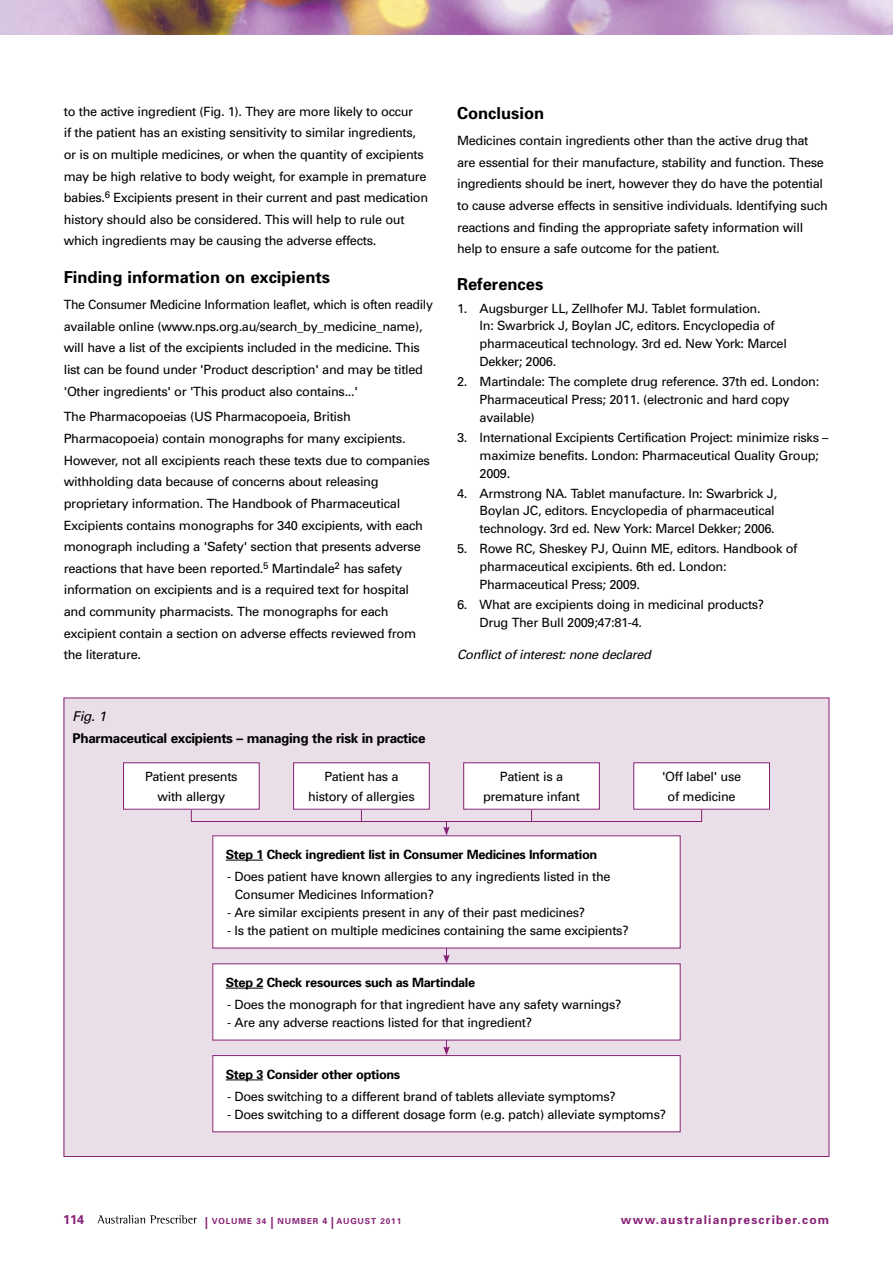
<style>
.page{position:relative;width:893px;height:1263px;background:#fff}
.page>*{position:absolute;margin:0;border:0;box-sizing:border-box;transform-origin:0 0}
.t1{font:700 16.5px "Univers";color:#000}
.t2{font:700 13.5px "Univers";letter-spacing:-.025em;color:#000}
.t3{font:italic 13.5px "Univers";color:#000}
.t4{font:12.75px/21.6px "Univers";letter-spacing:-.025em;color:#000}
.t5{font:700 12.75px "Univers";letter-spacing:-.025em;color:#000}
.t6{font:italic 12.75px "Univers";letter-spacing:-.025em;color:#000}
.t7{font:700 12.75px "Univers";color:#872175}
.t8{font:700 12px "Univers";letter-spacing:.1em;color:#872175}
.t9{font:700 8.25px "Univers";letter-spacing:.1em;color:#872175}
.s1{font-size:12px}
.s2{font-size:9px}
</style>
<div class="page">
<svg style="left:98px;top:1215px;width:99px;height:8px"></svg>
<img style="left:0;top:0;width:893px;height:34px">
<div style="left:64px;top:698px;width:765px;height:458px;background:#eadfe8"></div>
<svg style="left:443px;top:948px;width:7px;height:15px"></svg>
<svg style="left:443px;top:822px;width:7px;height:13px"></svg>
<svg style="left:443px;top:1040px;width:7px;height:15px"></svg>
<div style="left:191px;top:803px;width:511px;height:19px;border:1px solid #872175"></div>
<hr style="left:361px;top:789px;width:1px;height:33px;background:#872175">
<hr style="left:531px;top:789px;width:1px;height:33px;background:#872175">
<div style="left:123px;top:763px;width:136px;height:46px;background:#fff"></div>
<div style="left:294px;top:763px;width:135px;height:46px;background:#fff"></div>
<div style="left:464px;top:763px;width:135px;height:46px;background:#fff"></div>
<div style="left:634px;top:763px;width:135px;height:46px;background:#fff"></div>
<div style="left:213px;top:836px;width:467px;height:112px;background:#fff"></div>
<hr style="left:226px;top:860px;width:37px;height:1px;background:#000">
<div style="left:213px;top:964px;width:467px;height:76px;background:#fff"></div>
<hr style="left:226px;top:988px;width:37px;height:1px;background:#000">
<div style="left:213px;top:1055px;width:467px;height:77px;background:#fff"></div>
<hr style="left:226px;top:1079px;width:37px;height:1px;background:#000">
<div style="left:213px;top:1055px;width:467px;height:77px;border:1px solid #872175"></div>
<p class="t4" style="left:64px;top:101px;width:366px">to the active ingredient (Fig. 1). They are more likely to occur<br>if the patient has an existing sensitivity to similar ingredients, or is on multiple medicines, or when the quantity of excipients may be high relative to body weight, for example in premature babies.<sup>6</sup> Excipients present in their current and past medication history should also be considered. This will help to rule out which ingredients may be causing the adverse effects.</p>
<p class="t1" style="left:64px;top:268px;width:268px">Finding information on excipients</p>
<p class="t4" style="left:64px;top:294px;width:371px">The Consumer Medicine Information leaflet, which is often readily available online (www.nps.org.au/search_by_medicine_name), will have a list of the excipients included in the medicine. This list can be found under 'Product description' and may be titled 'Other ingredients' or 'This product also contains...'</p>
<p class="t4" style="left:64px;top:406px;width:368px">The Pharmacopoeias (US Pharmacopoeia, British Pharmacopoeia) contain monographs for many excipients.<br>However, not all excipients reach these texts due to companies withholding data because of concerns about releasing proprietary information. The Handbook of Pharmaceutical Excipients contains monographs for 340 excipients, with each monograph including a 'Safety' section that presents adverse reactions that have been reported.<sup>5</sup> Martindale<sup>2</sup> has safety information on excipients and is a required text for hospital and community pharmacists. The monographs for each excipient contain a section on adverse effects reviewed from the literature.</p>
<p class="t3" style="left:73px;top:708px;width:35px">Fig. 1</p>
<p class="t2" style="left:73px;top:730px;width:354px">Pharmaceutical excipients – managing the risk in practice</p>
<p class="t1" style="left:457px;top:104px;width:89px">Conclusion</p>
<p class="t4" style="left:457px;top:130px;width:372px">Medicines contain ingredients other than the active drug that are essential for their manufacture, stability and function. These ingredients should be inert, however they do have the potential to cause adverse effects in sensitive individuals. Identifying such reactions and finding the appropriate safety information will help to ensure a safe outcome for the patient.</p>
<p class="t1" style="left:457px;top:275px;width:88px">References</p>
<p class="t4" style="left:480px;top:299px;width:309px;line-height:17.9px;text-indent:-23px">1. Augsburger LL, Zellhofer MJ. Tablet formulation.<br>In: Swarbrick J, Boylan JC, editors. Encyclopedia of pharmaceutical technology. 3rd ed. New York: Marcel Dekker; 2006.</p>
<p class="t4" style="left:480px;top:373px;width:341px;line-height:17.9px;text-indent:-23px">2. Martindale: The complete drug reference. 37th ed. London:<br>Pharmaceutical Press; 2011. (electronic and hard copy available)</p>
<p class="t4" style="left:480px;top:428px;width:351px;line-height:17.9px;text-indent:-23px">3. International Excipients Certification Project: minimize risks – maximize benefits. London: Pharmaceutical Quality Group;<br>2009.</p>
<p class="t4" style="left:480px;top:484px;width:299px;line-height:17.9px;text-indent:-23px">4. Armstrong NA. Tablet manufacture. In: Swarbrick J,<br>Boylan JC, editors. Encyclopedia of pharmaceutical technology. 3rd ed. New York: Marcel Dekker; 2006.</p>
<p class="t4" style="left:480px;top:540px;width:319px;line-height:17.9px;text-indent:-23px">5. Rowe RC, Sheskey PJ, Quinn ME, editors. Handbook of pharmaceutical excipients. 6th ed. London:<br>Pharmaceutical Press; 2009.</p>
<p class="t4" style="left:480px;top:596px;width:286px;line-height:17.9px;text-indent:-23px">6. What are excipients doing in medicinal products?<br>Drug Ther Bull 2009;47:81-4.</p>
<p class="t6" style="left:457px;top:647px;width:195px">Conflict of interest: none declared</p>
<p class="t4" style="left:145px;top:766px;width:94px;line-height:20.2px;text-align:center">Patient presents with allergy</p>
<p class="t4" style="left:308px;top:766px;width:108px;line-height:20.2px;text-align:center">Patient has a history of allergies</p>
<p class="t4" style="left:483px;top:766px;width:98px;line-height:20.2px;text-align:center">Patient is a premature infant</p>
<p class="t4" style="left:662px;top:766px;width:81px;line-height:20.2px;text-align:center">'Off label' use of medicine</p>
<p class="t5" style="left:226px;top:847px;width:373px">Step 1 Check ingredient list in Consumer Medicines Information</p>
<p class="t4" style="left:235px;top:868px;width:377px;line-height:18px;text-indent:-8px">- Does patient have known allergies to any ingredients listed in the<br>Consumer Medicines Information?</p>
<p class="t4" style="left:227px;top:902px;width:360px">- Are similar excipients present in any of their past medicines?</p>
<p class="t4" style="left:227px;top:920px;width:403px">- Is the patient on multiple medicines containing the same excipients?</p>
<p class="t5" style="left:226px;top:975px;width:251px">Step 2 Check resources such as Martindale</p>
<p class="t4" style="left:227px;top:994px;width:396px">- Does the monograph for that ingredient have any safety warnings?</p>
<p class="t4" style="left:227px;top:1012px;width:307px">- Are any adverse reactions listed for that ingredient?</p>
<p class="t5" style="left:226px;top:1066px;width:176px">Step 3 Consider other options</p>
<p class="t4" style="left:227px;top:1086px;width:390px">- Does switching to a different brand of tablets alleviate symptoms?</p>
<p class="t4" style="left:227px;top:1104px;width:441px">- Does switching to a different dosage form (e.g. patch) alleviate symptoms?</p>
<p class="t7" style="left:63px;top:1212px;width:23px">114</p>
<p class="t9" style="left:205px;top:1216px;width:29px"><span class="s1">|</span> Volum</p>
<p class="t9" style="left:247px;top:1216px;width:156px">e 34 <span class="s1">|</span> NUMBER <span class="s2">4</span> <span class="s1">|</span> AUGUST 2011</p>
<p class="t8" style="left:621px;top:1212px;width:210px">www.australianprescriber.com</p>
</div>
